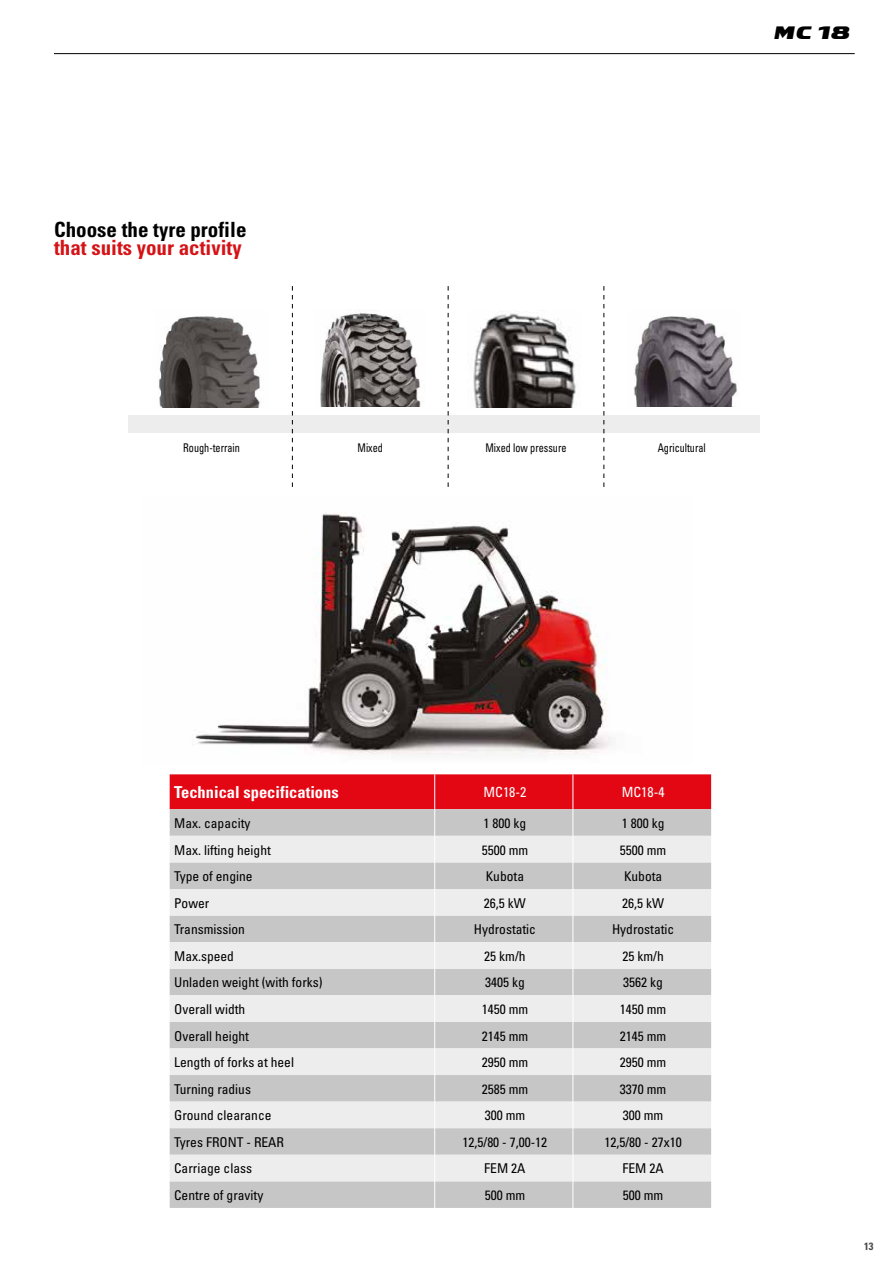
<style>
.page{position:relative;width:893px;height:1263px;background:#fff}
.page>*{position:absolute;margin:0;border:0;box-sizing:border-box;transform-origin:0 0}
.t1{font:21px "Univers LTCYR 67 Bold Cond";color:#d51317}
.t2{font:21px "Univers LTCYR 67 Bold Cond";color:#000}
.t3{font:800 18px "Manitou";color:#000}
.t4{font:16.5px "Univers LTCYR 67 Bold Cond";color:#fff}
.t5{font:condensed 14.1px "Univers LTCYR 57";color:#fff}
.t6{font:condensed 13.5px "Univers LTCYR 57";color:#000}
.t7{font:condensed 12px "Univers LTCYR 57";color:#000;scale:.85 1}
.t8{font:10.5px "Univers LTCYR 67 Bold Cond";color:#4a4a49}
</style>
<div class="page">
<img style="left:193px;top:514px;width:418px;height:241px">
<img style="left:320px;top:313px;width:101px;height:93px">
<div style="left:128px;top:415px;width:631px;height:18px;background:#ededed"></div>
<svg style="left:448px;top:286px;width:1px;height:201px"></svg>
<svg style="left:292px;top:286px;width:1px;height:201px"></svg>
<svg style="left:604px;top:286px;width:1px;height:201px"></svg>
<hr style="left:54px;top:53px;width:801px;height:1px;background:#000">
<img style="left:159px;top:316px;width:103px;height:92px">
<img style="left:634px;top:316px;width:103px;height:90px">
<img style="left:473px;top:311px;width:103px;height:97px">
<svg style="left:170px;top:774px;width:541px;height:434px;background:#d9c7c8"></svg>
<h1 class="t2" style="left:54px;top:217px;width:194px">Choose the tyre profile</h1>
<h1 class="t1" style="left:54px;top:235px;width:189px">that suits your activity</h1>
<h2 class="t3" style="left:774px;top:27px;width:78px">MC 18</h2>
<p class="t7" style="left:183px;top:440px;width:68px">Rough-terrain</p>
<p class="t7" style="left:357px;top:440px;width:31px">Mixed</p>
<p class="t7" style="left:485px;top:440px;width:97px">Mixed low pressure</p>
<p class="t7" style="left:658px;top:440px;width:58px">Agricultural</p>
<p class="t4" style="left:174px;top:782px;width:166px">Technical specifications</p>
<p class="t5" style="left:483px;top:783px;width:44px">MC18-2</p>
<p class="t5" style="left:622px;top:783px;width:44px">MC18-4</p>
<p class="t6" style="left:174px;top:814px;width:78px">Max. capacity</p>
<p class="t6" style="left:484px;top:814px;width:44px">1 800 kg</p>
<p class="t6" style="left:622px;top:814px;width:44px">1 800 kg</p>
<p class="t6" style="left:174px;top:841px;width:98px">Max. lifting height</p>
<p class="t6" style="left:482px;top:841px;width:48px">5500 mm</p>
<p class="t6" style="left:620px;top:841px;width:48px">5500 mm</p>
<p class="t6" style="left:174px;top:868px;width:80px">Type of engine</p>
<p class="t6" style="left:486px;top:868px;width:40px">Kubota</p>
<p class="t6" style="left:624px;top:868px;width:40px">Kubota</p>
<p class="t6" style="left:174px;top:894px;width:37px">Power</p>
<p class="t6" style="left:484px;top:894px;width:43px">26,5 kW</p>
<p class="t6" style="left:622px;top:894px;width:43px">26,5 kW</p>
<p class="t6" style="left:174px;top:921px;width:72px">Transmission</p>
<p class="t6" style="left:474px;top:921px;width:64px">Hydrostatic</p>
<p class="t6" style="left:612px;top:921px;width:64px">Hydrostatic</p>
<p class="t6" style="left:174px;top:947px;width:61px">Max.speed</p>
<p class="t6" style="left:484px;top:947px;width:43px">25 km/h</p>
<p class="t6" style="left:622px;top:947px;width:43px">25 km/h</p>
<p class="t6" style="left:174px;top:974px;width:150px">Unladen weight (with forks)</p>
<p class="t6" style="left:485px;top:974px;width:41px">3405 kg</p>
<p class="t6" style="left:623px;top:974px;width:41px">3562 kg</p>
<p class="t6" style="left:174px;top:1000px;width:73px">Overall width</p>
<p class="t6" style="left:482px;top:1000px;width:48px">1450 mm</p>
<p class="t6" style="left:620px;top:1000px;width:48px">1450 mm</p>
<p class="t6" style="left:174px;top:1027px;width:76px">Overall height</p>
<p class="t6" style="left:482px;top:1027px;width:48px">2145 mm</p>
<p class="t6" style="left:620px;top:1027px;width:48px">2145 mm</p>
<p class="t6" style="left:174px;top:1054px;width:121px">Length of forks at heel</p>
<p class="t6" style="left:482px;top:1054px;width:48px">2950 mm</p>
<p class="t6" style="left:620px;top:1054px;width:48px">2950 mm</p>
<p class="t6" style="left:174px;top:1080px;width:78px">Turning radius</p>
<p class="t6" style="left:482px;top:1080px;width:48px">2585 mm</p>
<p class="t6" style="left:620px;top:1080px;width:48px">3370 mm</p>
<p class="t6" style="left:174px;top:1107px;width:99px">Ground clearance</p>
<p class="t6" style="left:485px;top:1107px;width:42px">300 mm</p>
<p class="t6" style="left:623px;top:1107px;width:42px">300 mm</p>
<p class="t6" style="left:174px;top:1133px;width:111px">Tyres FRONT - REAR</p>
<p class="t6" style="left:463px;top:1133px;width:86px">12,5/80 - 7,00-12</p>
<p class="t6" style="left:604px;top:1133px;width:79px">12,5/80 - 27x10</p>
<p class="t6" style="left:174px;top:1160px;width:79px">Carriage class</p>
<p class="t6" style="left:484px;top:1160px;width:43px">FEM 2A</p>
<p class="t6" style="left:622px;top:1160px;width:43px">FEM 2A</p>
<p class="t6" style="left:174px;top:1187px;width:91px">Centre of gravity</p>
<p class="t6" style="left:485px;top:1187px;width:42px">500 mm</p>
<p class="t6" style="left:623px;top:1187px;width:42px">500 mm</p>
<p class="t8" style="left:864px;top:1239px;width:11px">13</p>
</div>
